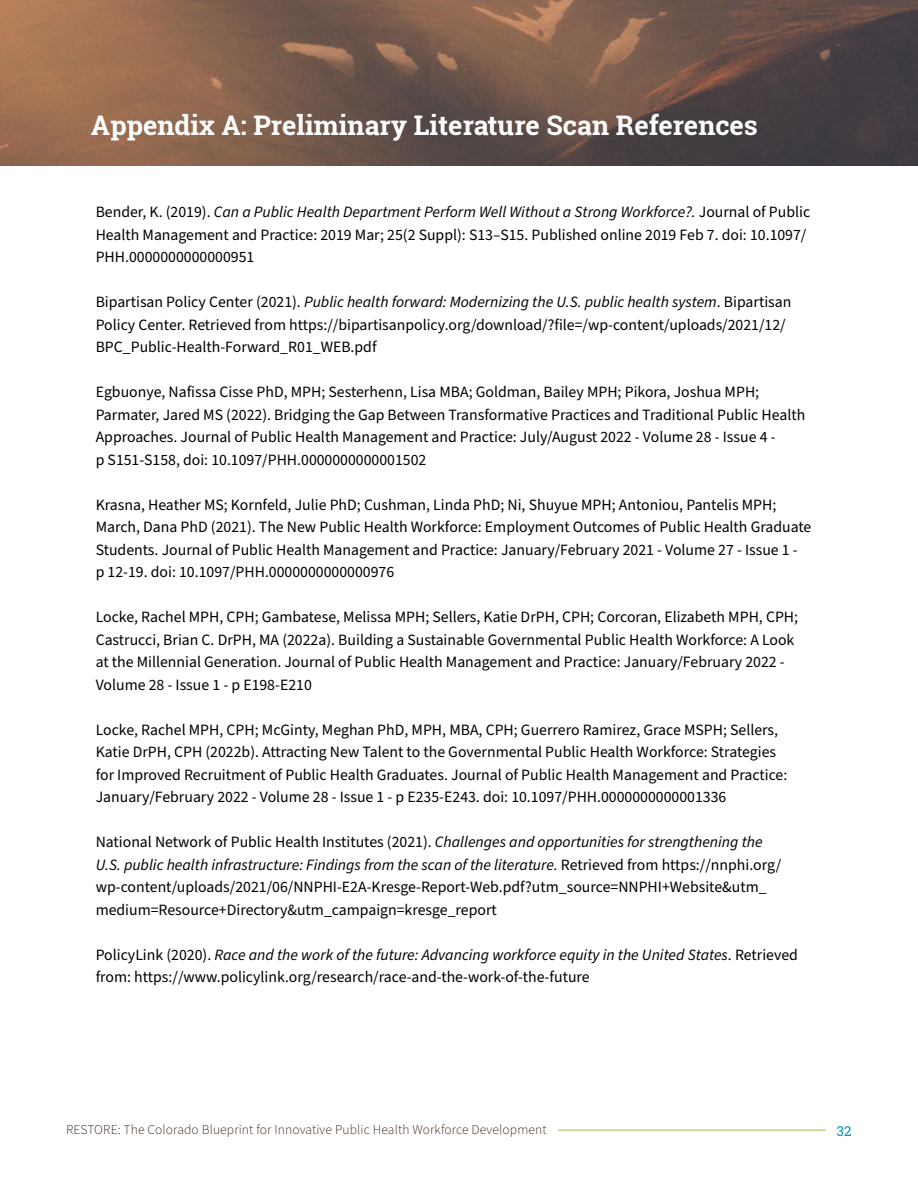
<style>
.page{position:relative;width:918px;height:1188px;background:#fff}
.page>*{position:absolute;margin:0;border:0;box-sizing:border-box;transform-origin:0 0}
.t1{font:700 27px "Roboto Slab";color:#fff}
.t2{font:15.75px/22.5px "Source Sans Pro";color:#000}
.t3{font:300 13.5px "Source Sans Pro";letter-spacing:.01em;color:#3b2314}
.t4{font:13.5px "Roboto Slab";color:#008fbd}
.s1{font-style:italic}
</style>
<div class="page">
<img style="left:0;top:0;width:918px;height:165px">
<hr style="left:558px;top:1130px;width:268px;height:1px;background:#a6b640">
<h1 class="t1" style="left:91px;top:107px;width:668px">Appendix A: Preliminary Literature Scan References</h1>
<p class="t2" style="left:96px;top:201px;width:716px">Bender, K. (2019). <span class="s1">Can a Public Health Department Perform Well Without a Strong Workforce?.</span> Journal of Public<br>Health Management and Practice: 2019 Mar; 25(2 Suppl): S13–S15. Published online 2019 Feb 7. doi: 10.1097/<br>PHH.0000000000000951</p>
<p class="t2" style="left:96px;top:291px;width:697px">Bipartisan Policy Center (2021). <span class="s1">Public health forward: Modernizing the U.S. public health system</span>. Bipartisan<br>Policy Center. Retrieved from https://bipartisanpolicy.org/download/?file=/wp-content/uploads/2021/12/<br>BPC_Public-Health-Forward_R01_WEB.pdf</p>
<p class="t2" style="left:96px;top:381px;width:711px">Egbuonye, Nafissa Cisse PhD, MPH; Sesterhenn, Lisa MBA; Goldman, Bailey MPH; Pikora, Joshua MPH; Parmater, Jared MS (2022). Bridging the Gap Between Transformative Practices and Traditional Public Health Approaches. Journal of Public Health Management and Practice: July/August 2022 - Volume 28 - Issue 4 -<br>p S151-S158, doi: 10.1097/PHH.0000000000001502</p>
<p class="t2" style="left:96px;top:494px;width:717px">Krasna, Heather MS; Kornfeld, Julie PhD; Cushman, Linda PhD; Ni, Shuyue MPH; Antoniou, Pantelis MPH; March, Dana PhD (2021). The New Public Health Workforce: Employment Outcomes of Public Health Graduate Students. Journal of Public Health Management and Practice: January/February 2021 - Volume 27 - Issue 1 -<br>p 12-19. doi: 10.1097/PHH.0000000000000976</p>
<p class="t2" style="left:96px;top:606px;width:704px">Locke, Rachel MPH, CPH; Gambatese, Melissa MPH; Sellers, Katie DrPH, CPH; Corcoran, Elizabeth MPH, CPH; Castrucci, Brian C. DrPH, MA (2022a). Building a Sustainable Governmental Public Health Workforce: A Look at the Millennial Generation. Journal of Public Health Management and Practice: January/February 2022 - Volume 28 - Issue 1 - p E198-E210</p>
<p class="t2" style="left:96px;top:719px;width:693px">Locke, Rachel MPH, CPH; McGinty, Meghan PhD, MPH, MBA, CPH; Guerrero Ramirez, Grace MSPH; Sellers, Katie DrPH, CPH (2022b). Attracting New Talent to the Governmental Public Health Workforce: Strategies for Improved Recruitment of Public Health Graduates. Journal of Public Health Management and Practice:<br>January/February 2022 - Volume 28 - Issue 1 - p E235-E243. doi: 10.1097/PHH.0000000000001336</p>
<p class="t2" style="left:96px;top:831px;width:687px">National Network of Public Health Institutes (2021). <span class="s1">Challenges and opportunities for strengthening the U.S. public health infrastructure: Findings from the scan of the literature.</span> Retrieved from https://nnphi.org/ wp-content/uploads/2021/06/NNPHI-E2A-Kresge-Report-Web.pdf?utm_source=NNPHI+Website&amp;utm_ medium=Resource+Directory&amp;utm_campaign=kresge_report</p>
<p class="t2" style="left:96px;top:944px;width:704px">PolicyLink (2020). <span class="s1">Race and the work of the future: Advancing workforce equity in the United States</span>. Retrieved from: https://www.policylink.org/research/race-and-the-work-of-the-future</p>
<p class="t3" style="left:66px;top:1120px;width:482px">RESTORE: The Colorado Blueprint for Innovative Public Health Workforce Development</p>
<p class="t4" style="left:837px;top:1121px;width:16px">32</p>
</div>
